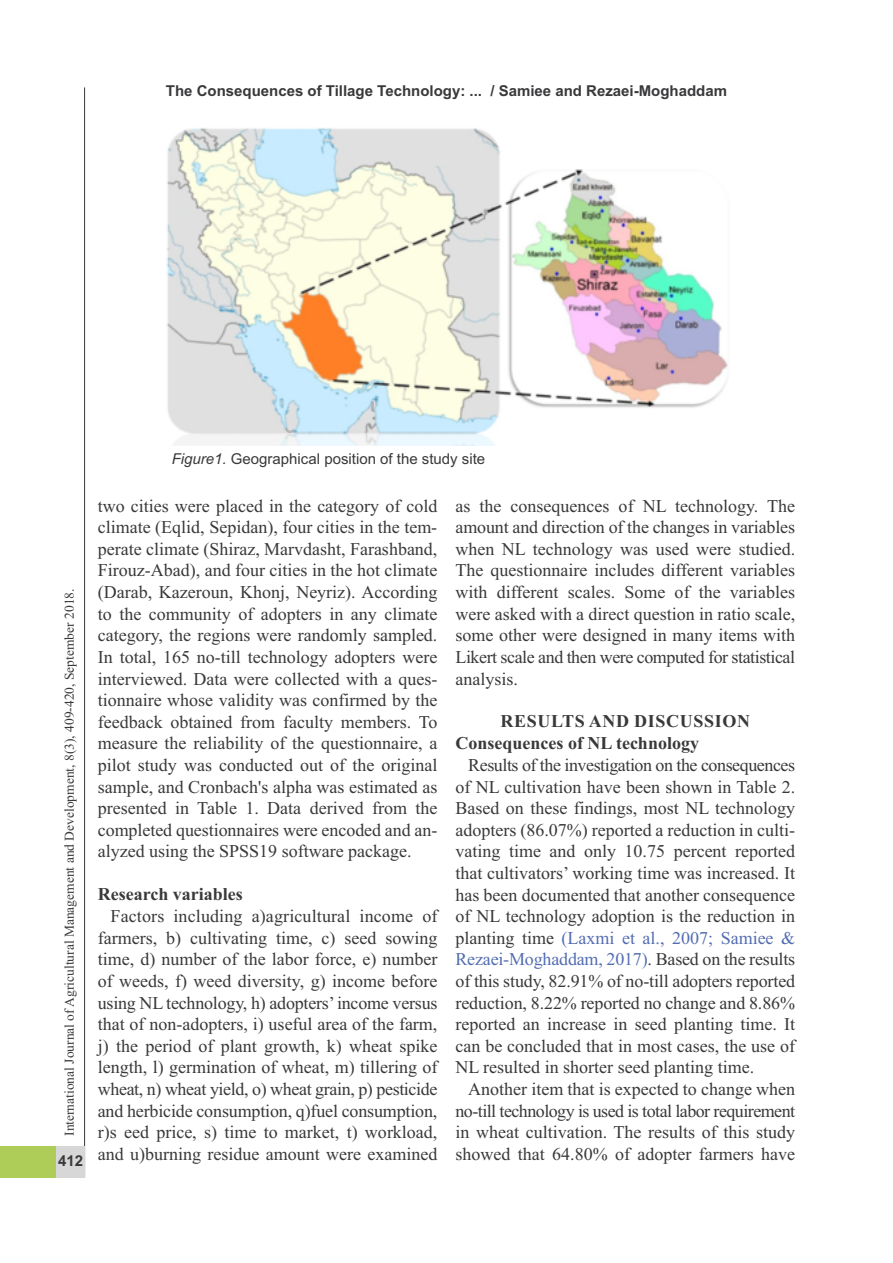
<style>
.page{position:relative;width:893px;height:1263px;background:#fff}
.page>*{position:absolute;margin:0;border:0;box-sizing:border-box;transform-origin:0 0}
.t1{font:18px/21.6px "Times New Roman";color:#39383a;text-align:justify}
.t2{font:700 18px/21.6px "Times New Roman";color:#39383a}
.t3{font:700 15px "Arial";color:#39383a}
.t4{font:15px "Arial";color:#39383a}
.t5{font:13.5px "Times New Roman";color:#39383a}
.s1{font-style:italic}
.s2{color:#536db1}
</style>
<div class="page">
<div style="left:0;top:1147px;width:85px;height:31px;background:#adcd58"></div>
<hr style="left:84px;top:87px;width:1px;height:1091px;background:#39383a">
<div style="left:56px;top:1147px;width:29px;height:31px;background:#d7d7d7"></div>
<img style="left:166px;top:128px;width:562px;height:318px">
<p class="t3" style="left:166px;top:82px;width:563px">The Consequences of Tillage Technology: ... / Samiee and Rezaei-Moghaddam</p>
<p class="t5" style="left:61px;top:1136px;width:549px;rotate:-90deg">International Journal ofAgricultural Management and Development, 8(3), 409-420, September 2018.</p>
<p class="t3" style="left:58px;top:1152px;width:27px">412</p>
<p class="t4" style="left:172px;top:450px;width:315px"><span class="s1">Figure1.</span> Geographical position of the study site</p>
<p class="t1" style="left:98px;top:495px;width:341px">two cities were placed in the category of cold climate (Eqlid, Sepidan), four cities in the tem&shy;perate climate (Shiraz, Marvdasht, Farashband, Firouz-Abad), and four cities in the hot climate (Darab, Kazeroun, Khonj, Neyriz). According to the community of adopters in any climate category, the regions were randomly sampled.<br>In total, 165 no-till technology adopters were interviewed. Data were collected with a ques&shy;tionnaire whose validity was confirmed by the feedback obtained from faculty members. To measure the reliability of the questionnaire, a pilot study was conducted out of the original sample, and Cronbach's alpha was estimated as presented in Table 1. Data derived from the completed questionnaires were encoded and an&shy;alyzed using the SPSS19 software package.</p>
<p class="t2" style="left:98px;top:883px;width:147px">Research variables</p>
<p class="t1" style="left:98px;top:905px;width:341px;text-indent:13px">Factors including a)agricultural income of farmers, b) cultivating time, c) seed sowing time, d) number of the labor force, e) number of weeds, f) weed diversity, g) income before using NL technology, h) adopters’income versus that of non-adopters, i) useful area of the farm, j) the period of plant growth, k) wheat spike length, l) germination of wheat, m) tillering of wheat, n) wheat yield, o) wheat grain, p) pesticide and herbicide consumption, q)fuel consumption, r)s eed price, s) time to market, t) workload, and u)burning residue amount were examined</p>
<p class="t1" style="left:455px;top:495px;width:341px">as the consequences of NL technology. The amount and direction of the changes in variables when NL technology was used were studied.<br>The questionnaire includes different variables with different scales. Some of the variables were asked with a direct question in ratio scale, some other were designed in many items with Likert scale and then were computed for statistical analysis.</p>
<p class="t2" style="left:455px;top:710px;width:296px;text-indent:45px">RESULTS AND DISCUSSION<br>Consequences of NL technology</p>
<p class="t1" style="left:455px;top:754px;width:341px;text-indent:13px">Results of the investigation on the consequences of NL cultivation have been shown in Table 2.<br>Based on these findings, most NL technology adopters (86.07%) reported a reduction in culti&shy;vating time and only 10.75 percent reported that cultivators’ working time was increased. It has been documented that another consequence of NL technology adoption is the reduction in planting time <span class="s2">(Laxmi et al., 2007; Samiee &amp; Rezaei-Moghaddam, 2017)</span>. Based on the results of this study, 82.91% of no-till adopters reported reduction, 8.22% reported no change and 8.86% reported an increase in seed planting time. It can be concluded that in most cases, the use of NL resulted in shorter seed planting time.</p>
<p class="t1" style="left:455px;top:1078px;width:341px;text-indent:13px">Another item that is expected to change when no-till technology is used is total labor requirement in wheat cultivation. The results of this study showed that 64.80% of adopter farmers have</p>
</div>
